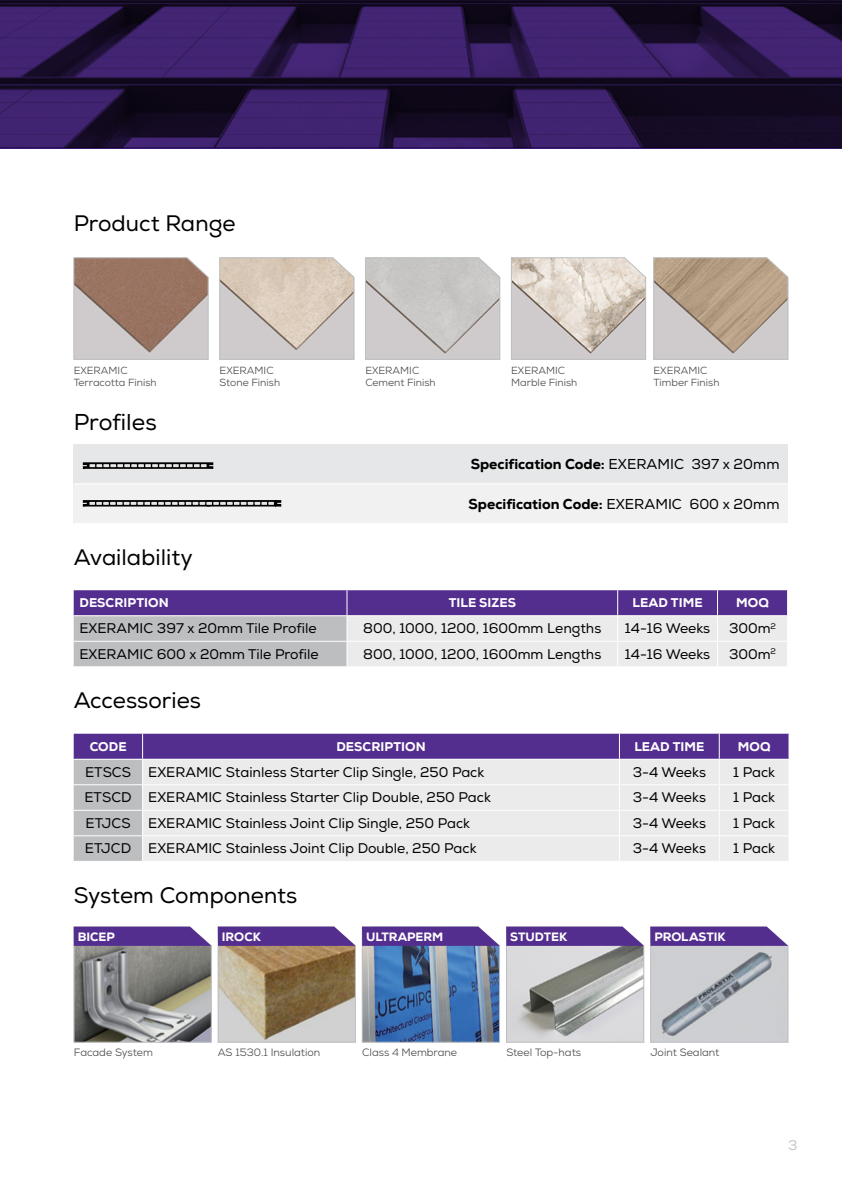
<style>
.page{position:relative;width:842px;height:1191px;background:#fff}
.page>*{position:absolute;margin:0;border:0;box-sizing:border-box;transform-origin:0 0}
.t1{font:23px "Nexa";color:#000}
.t2{font:22.4px "Nexa";color:#000}
.t3{font:800 14.4px "Nexa";color:#000}
.t4{font:14px "Nexa";color:#000}
.t5{font:14px "Nexa";color:#c7c8ca}
.t6{font:800 12.6px "Nexa";letter-spacing:.005em;color:#fff}
.t7{font:800 12px "Nexa";color:#fff}
.t8{font:10.6px "Nexa";color:#4d4d4f}
.t9{font:10.4px/12.2px "Nexa";color:#4d4d4f}
.s1{font-weight:400}
</style>
<div class="page">
<div style="left:74px;top:444px;width:714px;height:40px;background:#e6e7e8"></div>
<div style="left:74px;top:484px;width:714px;height:39px;background:#f1f1f2"></div>
<hr style="left:74px;top:483px;width:714px;height:1px;background:#fff">
<svg style="left:83px;top:462px;width:130px;height:7px"></svg>
<svg style="left:83px;top:500px;width:198px;height:6px"></svg>
<svg style="left:74px;top:590px;width:714px;height:76px;background:#ada1c2"></svg>
<hr style="left:347px;top:615px;width:271px;height:1px;background:#fff">
<hr style="left:347px;top:641px;width:271px;height:1px;background:#fff">
<hr style="left:618px;top:615px;width:99px;height:1px;background:#fff">
<hr style="left:618px;top:641px;width:99px;height:1px;background:#fff">
<hr style="left:717px;top:615px;width:71px;height:1px;background:#fff">
<hr style="left:717px;top:641px;width:71px;height:1px;background:#fff">
<hr style="left:74px;top:615px;width:273px;height:1px;background:#fff">
<hr style="left:74px;top:641px;width:273px;height:1px;background:#fff">
<svg style="left:74px;top:733px;width:715px;height:128px;background:#c9c2d6"></svg>
<hr style="left:143px;top:758px;width:476px;height:1px;background:#fff">
<hr style="left:143px;top:784px;width:476px;height:1px;background:#fff">
<hr style="left:143px;top:809px;width:476px;height:1px;background:#fff">
<hr style="left:143px;top:835px;width:476px;height:1px;background:#fff">
<hr style="left:619px;top:758px;width:100px;height:1px;background:#fff">
<hr style="left:619px;top:784px;width:100px;height:1px;background:#fff">
<hr style="left:619px;top:809px;width:100px;height:1px;background:#fff">
<hr style="left:619px;top:835px;width:100px;height:1px;background:#fff">
<hr style="left:719px;top:758px;width:70px;height:1px;background:#fff">
<hr style="left:719px;top:784px;width:70px;height:1px;background:#fff">
<hr style="left:719px;top:809px;width:70px;height:1px;background:#fff">
<hr style="left:719px;top:835px;width:70px;height:1px;background:#fff">
<hr style="left:74px;top:758px;width:69px;height:1px;background:#fff">
<hr style="left:74px;top:784px;width:69px;height:1px;background:#fff">
<hr style="left:74px;top:809px;width:69px;height:1px;background:#fff">
<hr style="left:74px;top:835px;width:69px;height:1px;background:#fff">
<svg style="left:74px;top:257px;width:134px;height:103px;background:#ae978c"></svg>
<svg style="left:219px;top:257px;width:135px;height:103px;background:#d3c9c0"></svg>
<svg style="left:365px;top:257px;width:135px;height:103px;background:#c9c7c6"></svg>
<svg style="left:653px;top:257px;width:135px;height:103px;background:#bfafa1"></svg>
<svg style="left:511px;top:257px;width:135px;height:103px;background:#d6cfc8"></svg>
<svg style="left:650px;top:926px;width:138px;height:116px;background:#b0acbf"></svg>
<svg style="left:74px;top:926px;width:138px;height:116px;background:#807a86"></svg>
<svg style="left:506px;top:926px;width:138px;height:116px;background:#aba5b3"></svg>
<svg style="left:218px;top:926px;width:138px;height:116px;background:#9c8881"></svg>
<img style="left:362px;top:926px;width:138px;height:116px">
<svg style="left:0;top:0;width:842px;height:148px;background:#2b174c"></svg>
<h2 class="t2" style="left:74px;top:210px;width:163px">Product Range</h2>
<p class="t9" style="left:74px;top:364px;width:85px">EXERAMIC<br>Terracotta Finish</p>
<p class="t9" style="left:220px;top:364px;width:62px">EXERAMIC<br>Stone Finish</p>
<p class="t9" style="left:365px;top:364px;width:72px">EXERAMIC<br>Cement Finish</p>
<p class="t9" style="left:653px;top:364px;width:67px">EXERAMIC<br>Timber Finish</p>
<p class="t9" style="left:511px;top:364px;width:68px">EXERAMIC<br>Marble Finish</p>
<h1 class="t1" style="left:74px;top:408px;width:85px">Profiles</h1>
<p class="t3" style="left:471px;top:455px;width:310px">Specification Code: <span class="s1">EXERAMIC 397 x 20mm</span></p>
<p class="t3" style="left:469px;top:494px;width:312px">Specification Code: <span class="s1">EXERAMIC 600 x 20mm</span></p>
<h2 class="t2" style="left:74px;top:543px;width:121px">Availability</h2>
<p class="t6" style="left:79px;top:595px;width:91px">DESCRIPTION</p>
<p class="t6" style="left:449px;top:595px;width:69px">TILE SIZES</p>
<p class="t6" style="left:633px;top:595px;width:72px">LEAD TIME</p>
<p class="t6" style="left:736px;top:595px;width:34px">MOQ</p>
<p class="t4" style="left:79px;top:620px;width:239px">EXERAMIC 397 x 20mm Tile Profile</p>
<p class="t4" style="left:363px;top:620px;width:240px">800, 1000, 1200, 1600mm Lengths</p>
<p class="t4" style="left:625px;top:620px;width:87px">14-16 Weeks</p>
<p class="t4" style="left:729px;top:620px;width:49px">300m<sup>2</sup></p>
<p class="t4" style="left:79px;top:645px;width:241px">EXERAMIC 600 x 20mm Tile Profile</p>
<p class="t4" style="left:363px;top:645px;width:240px">800, 1000, 1200, 1600mm Lengths</p>
<p class="t4" style="left:625px;top:645px;width:87px">14-16 Weeks</p>
<p class="t4" style="left:729px;top:645px;width:49px">300m<sup>2</sup></p>
<h2 class="t2" style="left:74px;top:687px;width:129px">Accessories</h2>
<p class="t6" style="left:90px;top:738px;width:38px">CODE</p>
<p class="t6" style="left:336px;top:738px;width:91px">DESCRIPTION</p>
<p class="t6" style="left:634px;top:738px;width:72px">LEAD TIME</p>
<p class="t6" style="left:738px;top:738px;width:34px">MOQ</p>
<p class="t4" style="left:85px;top:763px;width:401px">ETSCS EXERAMIC Stainless Starter Clip Single, 250 Pack</p>
<p class="t4" style="left:633px;top:763px;width:75px">3-4 Weeks</p>
<p class="t4" style="left:733px;top:763px;width:43px">1 Pack</p>
<p class="t4" style="left:85px;top:789px;width:408px">ETSCD EXERAMIC Stainless Starter Clip Double, 250 Pack</p>
<p class="t4" style="left:633px;top:789px;width:75px">3-4 Weeks</p>
<p class="t4" style="left:733px;top:789px;width:43px">1 Pack</p>
<p class="t4" style="left:86px;top:814px;width:47px">ETJCS</p>
<p class="t4" style="left:148px;top:814px;width:323px">EXERAMIC Stainless Joint Clip Single, 250 Pack</p>
<p class="t4" style="left:633px;top:814px;width:75px">3-4 Weeks</p>
<p class="t4" style="left:733px;top:814px;width:43px">1 Pack</p>
<p class="t4" style="left:85px;top:840px;width:393px">ETJCD EXERAMIC Stainless Joint Clip Double, 250 Pack</p>
<p class="t4" style="left:633px;top:840px;width:75px">3-4 Weeks</p>
<p class="t4" style="left:733px;top:840px;width:43px">1 Pack</p>
<h2 class="t2" style="left:74px;top:881px;width:225px">System Components</h2>
<p class="t7" style="left:78px;top:928px;width:39px">BICEP</p>
<p class="t7" style="left:222px;top:928px;width:41px">IROCK</p>
<p class="t7" style="left:366px;top:928px;width:79px">ULTRAPERM</p>
<p class="t7" style="left:510px;top:928px;width:59px">STUDTEK</p>
<p class="t7" style="left:654px;top:928px;width:73px">PROLASTIK</p>
<p class="t8" style="left:74px;top:1045px;width:81px">Facade System</p>
<p class="t8" style="left:218px;top:1045px;width:104px">AS 1530.1 Insulation</p>
<p class="t8" style="left:362px;top:1045px;width:97px">Class 4 Membrane</p>
<p class="t8" style="left:506px;top:1045px;width:76px">Steel Top-hats</p>
<p class="t8" style="left:650px;top:1045px;width:71px">Joint Sealant</p>
<p class="t5" style="left:788px;top:1136px;width:11px">3</p>
</div>
